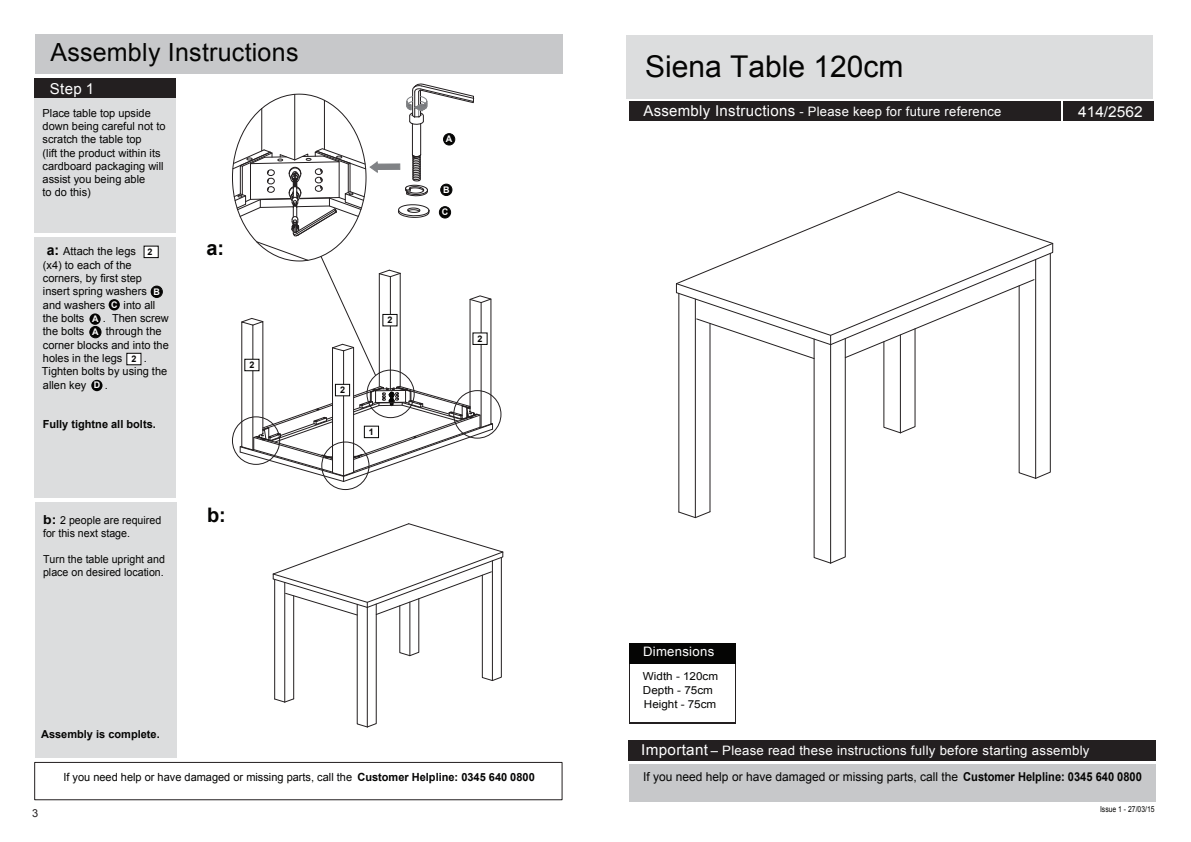
<style>
.page{position:relative;width:1191px;height:842px;background:#fff}
.page>*{position:absolute;margin:0;border:0;box-sizing:border-box;transform-origin:0 0}
.t1{font:30px "Arial";color:#050504}
.t2{font:25px "Arial";letter-spacing:.01em;color:#050504}
.t3{font:700 20px "Arial";color:#050504}
.t4{font:15px "Arial";color:#fff}
.t5{font:700 14.2px "Arial";color:#050504}
.t6{font:13px "Arial";letter-spacing:.02em;color:#fff}
.t7{font:12.2px "Arial";color:#050504}
.t8{font:11.2px "Arial";color:#050504}
.t9{font:11.1px/13.4px "Arial";color:#050504}
.t10{font:700 11.1px "Arial";color:#050504}
.t11{font:11px/13.2px "Arial";color:#050504}
.t12{font:11px/13.9px "Arial";color:#050504;scale:1.06 1}
.t13{font:700 11px "Arial";color:#050504}
.t14{font:11px "Arial";color:#231f20}
.t15{font:700 9.1px "Arial";color:#fff}
.t16{font:700 9.1px "Arial";color:#050504}
.t17{font:8.2px "Arial";color:#050504;scale:.83 1}
.s1{font-weight:700;font-size:12.4px}
.s2{font-weight:700}
.s3{font-size:15px}
</style>
<div class="page">
<div style="left:36px;top:34px;width:527px;height:40px;background:#c7c8ca"></div>
<div style="left:35px;top:78px;width:141px;height:20px;background:#231f20"></div>
<div style="left:34px;top:98px;width:142px;height:135px;background:#dcddde"></div>
<div style="left:35px;top:502px;width:142px;height:256px;background:#dcddde"></div>
<div style="left:34px;top:762px;width:528px;height:38px;border:1px solid #231f20"></div>
<div style="left:34px;top:237px;width:142px;height:260px;background:#dcddde"></div>
<div style="left:90px;top:326px;width:11px;height:12px;background:#050504;border-radius:50%"></div>
<div style="left:90px;top:326px;width:11px;height:12px;border:1px solid #050504;border-radius:50%"></div>
<div style="left:109px;top:299px;width:11px;height:11px;background:#050504;border-radius:50%"></div>
<div style="left:128px;top:353px;width:14px;height:12px;background:#fff"></div>
<div style="left:126px;top:353px;width:15px;height:12px;border:1px solid #050504"></div>
<div style="left:91px;top:380px;width:11px;height:11px;background:#050504;border-radius:50%"></div>
<div style="left:144px;top:246px;width:15px;height:12px;background:#fff;border:1px solid #050504"></div>
<div style="left:89px;top:313px;width:12px;height:12px;background:#050504;border-radius:50%"></div>
<div style="left:151px;top:286px;width:11px;height:11px;background:#050504;border-radius:50%"></div>
<div style="left:151px;top:286px;width:11px;height:12px;border:1px solid #050504;border-radius:50%"></div>
<div style="left:629px;top:101px;width:431px;height:20px;background:#231f20"></div>
<div style="left:629px;top:740px;width:527px;height:21px;background:#231f20"></div>
<div style="left:629px;top:764px;width:526px;height:38px;background:#c7c8ca"></div>
<hr style="left:629px;top:662px;width:1px;height:62px;background:#231f20">
<hr style="left:735px;top:663px;width:1px;height:61px;background:#231f20">
<hr style="left:630px;top:723px;width:106px;height:1px;background:#231f20">
<div style="left:629px;top:643px;width:107px;height:21px;background:#050504"></div>
<div style="left:627px;top:35px;width:526px;height:63px;background:#dcddde"></div>
<div style="left:1063px;top:101px;width:90px;height:20px;background:#231f20"></div>
<svg style="left:675px;top:191px;width:379px;height:373px"></svg>
<svg style="left:272px;top:523px;width:232px;height:205px"></svg>
<svg style="left:232px;top:83px;width:262px;height:400px"></svg>
<div style="left:364px;top:426px;width:15px;height:12px;background:#fff;border:1px solid #050504"></div>
<div style="left:382px;top:314px;width:15px;height:12px;background:#fff;border:1px solid #050504"></div>
<div style="left:472px;top:332px;width:15px;height:13px;background:#fff;border:1px solid #050504"></div>
<div style="left:335px;top:384px;width:15px;height:12px;background:#fff;border:1px solid #050504"></div>
<div style="left:244px;top:359px;width:15px;height:12px;background:#fff;border:1px solid #050504"></div>
<h2 class="t2" style="left:50px;top:36px;width:250px">Assembly Instructions</h2>
<h3 class="t4" style="left:50px;top:79px;width:46px">Step 1</h3>
<p class="t9" style="left:43px;top:107px;width:124px">Place table top upside down being careful not to scratch the table top<br>(lift the product within its cardboard packaging will assist you being able<br>to do this)</p>
<p class="t9" style="left:43px;top:245px;width:105px;text-indent:20px">Attach the legs (x4) to each of the corners, by first step insert spring washers and washers</p>
<p class="t5" style="left:47px;top:241px;width:14px">a:</p>
<p class="t16" style="left:148px;top:246px;width:7px">2</p>
<p class="t15" style="left:153px;top:286px;width:8px">B</p>
<p class="t9" style="left:124px;top:298px;width:33px">into all</p>
<p class="t15" style="left:111px;top:299px;width:8px">C</p>
<p class="t9" style="left:43px;top:311px;width:43px">the bolts</p>
<p class="t9" style="left:103px;top:311px;width:68px">. Then screw</p>
<p class="t9" style="left:43px;top:325px;width:43px">the bolts</p>
<p class="t15" style="left:92px;top:313px;width:8px">A</p>
<p class="t9" style="left:43px;top:325px;width:127px;text-indent:63px">through the corner blocks and into the holes in the legs</p>
<p class="t9" style="left:42px;top:352px;width:127px;text-indent:102px">.<br>Tighten bolts by using the allen key</p>
<p class="t9" style="left:105px;top:378px;width:5px">.</p>
<p class="t15" style="left:92px;top:326px;width:8px">A</p>
<p class="t16" style="left:131px;top:353px;width:7px">2</p>
<p class="t15" style="left:94px;top:379px;width:8px">D</p>
<p class="t10" style="left:43px;top:417px;width:115px">Fully tightne all bolts.</p>
<p class="t11" style="left:43px;top:513px;width:120px"><span class="s1">b:</span> 2 people are required for this next stage.</p>
<p class="t11" style="left:43px;top:553px;width:123px;line-height:12.8px">Turn the table upright and place on desired location.</p>
<h3 class="t3" style="left:206px;top:235px;width:19px">a:</h3>
<p class="t16" style="left:249px;top:359px;width:7px">2</p>
<h3 class="t3" style="left:207px;top:502px;width:20px">b:</h3>
<p class="t13" style="left:41px;top:727px;width:120px">Assembly is complete.</p>
<p class="t16" style="left:387px;top:314px;width:7px">2</p>
<p class="t16" style="left:340px;top:384px;width:7px">2</p>
<p class="t16" style="left:369px;top:426px;width:7px">1</p>
<p class="t15" style="left:446px;top:133px;width:8px">A</p>
<p class="t15" style="left:443px;top:184px;width:8px">B</p>
<p class="t15" style="left:442px;top:206px;width:8px">C</p>
<p class="t16" style="left:477px;top:333px;width:7px">2</p>
<p class="t14" style="left:32px;top:806px;width:8px">3</p>
<p class="t8" style="left:63px;top:770px;width:473px">If you need help or have damaged or missing parts, call the <span class="s2">Customer Helpline: 0345 640 0800</span></p>
<h1 class="t1" style="left:645px;top:47px;width:260px">Siena Table 120cm</h1>
<p class="t6" style="left:643px;top:103px;width:359px"><span class="s3">Assembly Instructions</span> - Please keep for future reference</p>
<h3 class="t4" style="left:1078px;top:101px;width:66px">414/2562</h3>
<p class="t6" style="left:643px;top:643px;width:73px">Dimensions</p>
<p class="t12" style="left:643px;top:669px;width:72px">Width - 120cm<br>Depth - 75cm<br>Height - 75cm</p>
<p class="t6" style="left:641px;top:742px;width:450px"><span class="s3">Important</span> – Please read these instructions fully before starting assembly</p>
<p class="t7" style="left:643px;top:769px;width:500px">If you need help or have damaged or missing parts, call the <span class="s2">Customer Helpline: 0345 640 0800</span></p>
<p class="t17" style="left:1100px;top:804px;width:67px">Issue 1 - 27/03/15</p>
</div>
